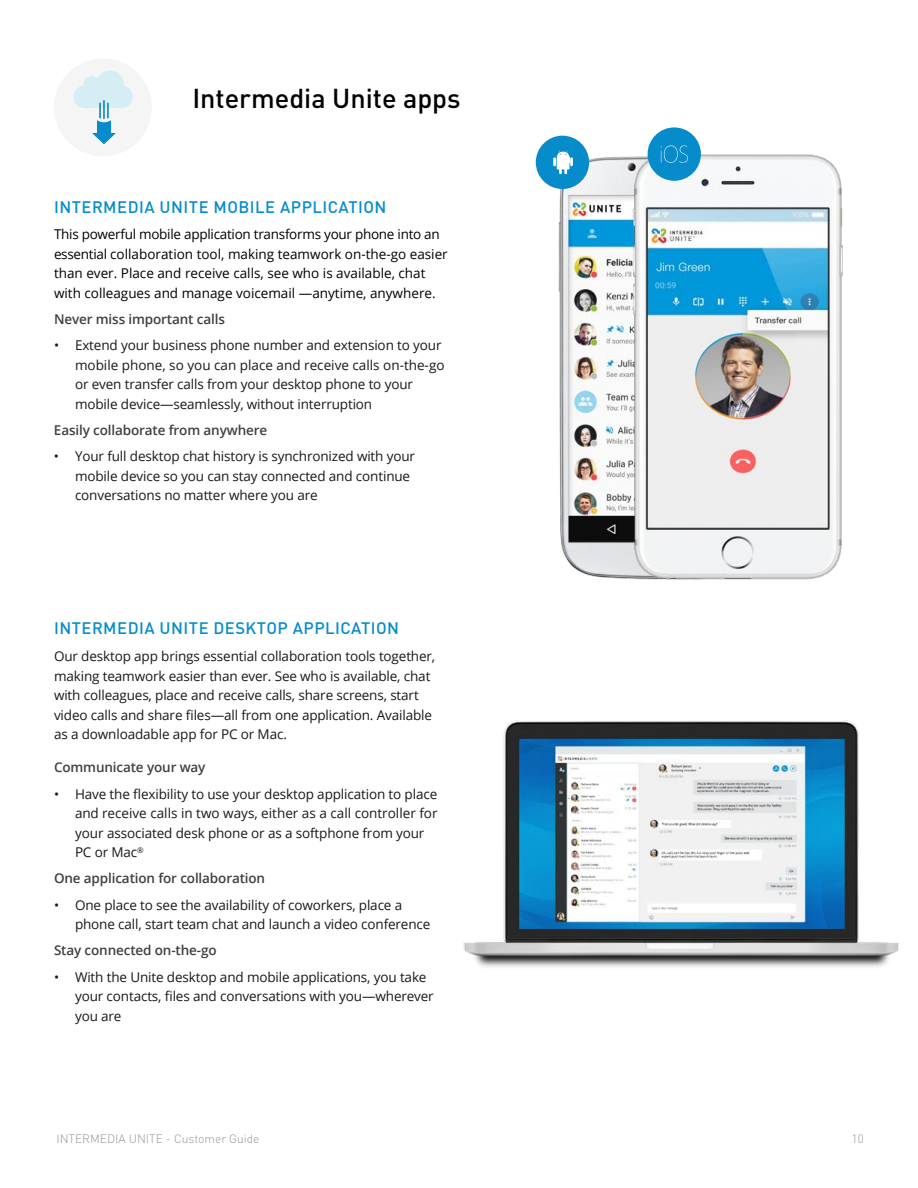
<style>
.page{position:relative;width:918px;height:1188px;background:#fff}
.page>*{position:absolute;margin:0;border:0;box-sizing:border-box;transform-origin:0 0}
.t1{font:500 27px "DINOT";color:#000}
.t2{font:500 16.5px "DINOT";letter-spacing:.03em;color:#078ccb}
.t3{font:13.5px/19.5px "Open Sans";letter-spacing:-.01em;color:#181819}
.t4{font:13.5px/19.5px "Open Sans";color:#000}
.t5{font:600 13.5px "Open Sans";letter-spacing:-.01em;color:#404042}
.t6{font:300 12px "DINOT";color:#939597}
</style>
<div class="page">
<div style="left:54px;top:59px;width:98px;height:97px;background:#f5f5f5;border-radius:50%"></div>
<img style="left:463px;top:720px;width:436px;height:247px">
<div style="left:97px;top:118px;width:14px;height:17px;background:#078ccb"></div>
<svg style="left:92px;top:133px;width:24px;height:11px"></svg>
<svg style="left:73px;top:71px;width:60px;height:51px"></svg>
<img style="left:548px;top:150px;width:64px;height:428px">
<div style="left:536px;top:136px;width:53px;height:53px;background:#078ccb;border-radius:50%"></div>
<svg style="left:553px;top:150px;width:20px;height:24px"></svg>
<img style="left:612px;top:150px;width:231px;height:430px">
<div style="left:648px;top:127px;width:53px;height:54px;background:#078ccb;border-radius:50%"></div>
<svg style="left:661px;top:145px;width:27px;height:18px"></svg>
<h1 class="t1" style="left:192px;top:81px;width:270px">Intermedia Unite apps</h1>
<p class="t2" style="left:54px;top:197px;width:334px">INTERMEDIA UNITE MOBILE APPLICATION</p>
<p class="t4" style="left:54px;top:224px;width:395px">This powerful mobile application transforms your phone into an essential collaboration tool, making teamwork on-the-go easier than ever. Place and receive calls, see who is available, chat with colleagues and manage voicemail —anytime, anywhere.</p>
<p class="t5" style="left:54px;top:310px;width:172px">Never miss important calls</p>
<p class="t3" style="left:75px;top:335px;width:371px;text-indent:-21px">• Extend your business phone number and extension to your mobile phone, so you can place and receive calls on-the-go or even transfer calls from your desktop phone to your mobile device—seamlessly, without interruption</p>
<p class="t5" style="left:54px;top:421px;width:215px">Easily collaborate from anywhere</p>
<p class="t3" style="left:75px;top:446px;width:342px;text-indent:-21px">• Your full desktop chat history is synchronized with your mobile device so you can stay connected and continue conversations no matter where you are</p>
<p class="t2" style="left:54px;top:617px;width:347px">INTERMEDIA UNITE DESKTOP APPLICATION</p>
<p class="t3" style="left:54px;top:646px;width:383px">Our desktop app brings essential collaboration tools together, making teamwork easier than ever. See who is available, chat with colleagues, place and receive calls, share screens, start video calls and share files—all from one application. Available as a downloadable app for PC or Mac.</p>
<p class="t5" style="left:54px;top:758px;width:153px">Communicate your way</p>
<p class="t3" style="left:75px;top:784px;width:364px;text-indent:-21px">• Have the flexibility to use your desktop application to place and receive calls in two ways, either as a call controller for your associated desk phone or as a softphone from your PC or Mac<sup>®</sup></p>
<p class="t5" style="left:54px;top:869px;width:213px">One application for collaboration</p>
<p class="t3" style="left:75px;top:895px;width:357px;text-indent:-21px">• One place to see the availability of coworkers, place a phone call, start team chat and launch a video conference</p>
<p class="t5" style="left:54px;top:941px;width:164px">Stay connected on-the-go</p>
<p class="t3" style="left:75px;top:967px;width:360px;text-indent:-21px">• With the Unite desktop and mobile applications, you take your contacts, files and conversations with you—wherever you are</p>
<p class="t6" style="left:56px;top:1131px;width:205px">INTERMEDIA UNITE - Customer Guide</p>
<p class="t6" style="left:852px;top:1131px;width:14px">10</p>
</div>
